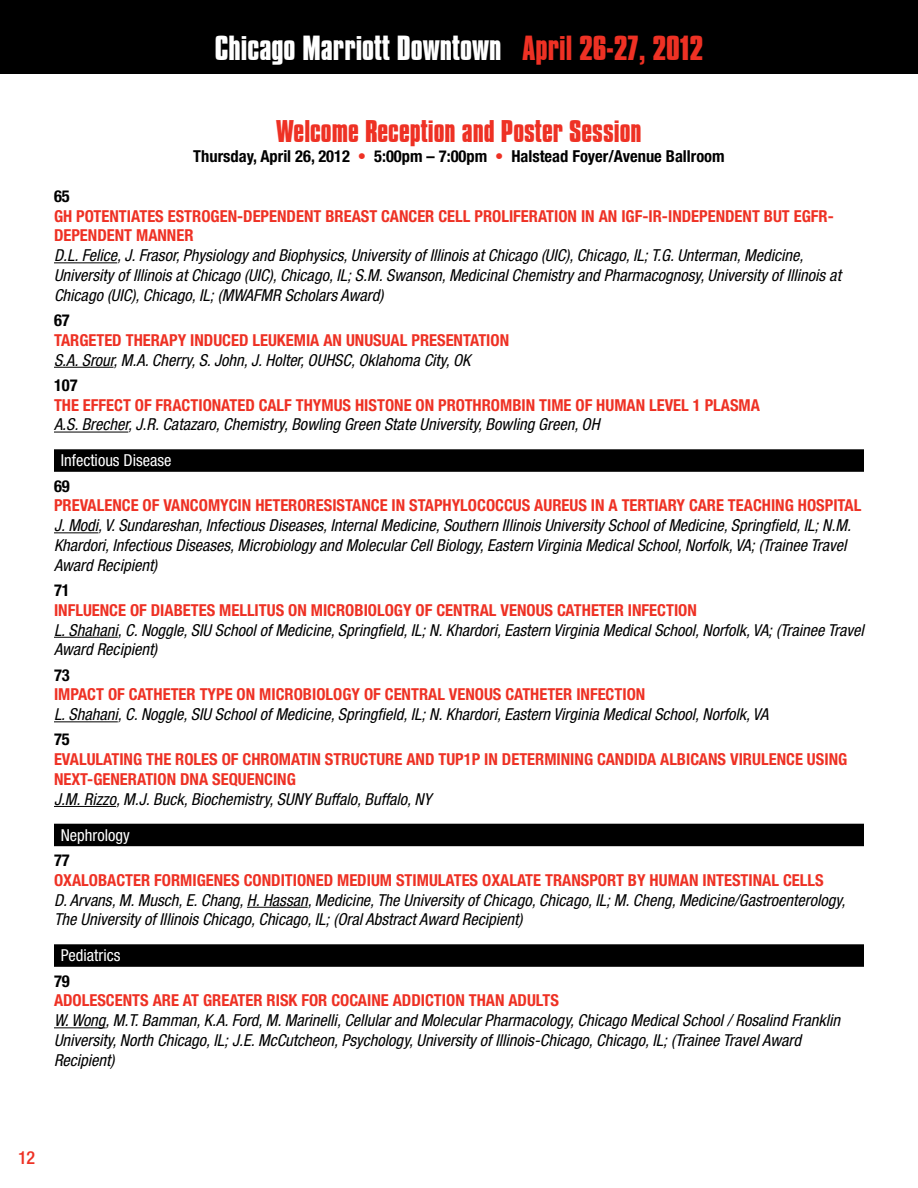
<style>
.page{position:relative;width:918px;height:1188px;background:#fff}
.page>*{position:absolute;margin:0;border:0;box-sizing:border-box;transform-origin:0 0}
.t1{font:700 30px "Compacta BT";color:#fff}
.t2{font:700 27px "Compacta BT";color:#ee3124}
.t3{font:500 condensed 18px "Helvetica Neue LT";color:#ee3124}
.t4{font:italic condensed 16.5px/19.8px "Helvetica Neue LT";color:#000}
.t5{font:700 condensed 16.5px/19.8px "Helvetica Neue LT";color:#ee3124}
.t6{font:700 condensed 16.5px "Helvetica Neue LT";color:#000}
.t7{font:condensed 16.5px "Helvetica Neue LT";color:#fff}
.s1{color:#ee3124}
</style>
<div class="page">
<div style="left:0;top:0;width:918px;height:74px;background:#000"></div>
<hr style="left:54px;top:262px;width:63px;height:1px;background:#000">
<hr style="left:54px;top:367px;width:60px;height:1px;background:#000">
<hr style="left:54px;top:432px;width:74px;height:1px;background:#000">
<div style="left:54px;top:449px;width:810px;height:23px;background:#000"></div>
<hr style="left:54px;top:532px;width:44px;height:1px;background:#000">
<hr style="left:54px;top:637px;width:64px;height:1px;background:#000">
<hr style="left:54px;top:721px;width:64px;height:1px;background:#000">
<hr style="left:54px;top:806px;width:62px;height:1px;background:#000">
<div style="left:54px;top:824px;width:810px;height:22px;background:#000"></div>
<hr style="left:247px;top:907px;width:61px;height:1px;background:#000">
<div style="left:54px;top:944px;width:810px;height:23px;background:#000"></div>
<hr style="left:54px;top:1027px;width:52px;height:1px;background:#000">
<h1 class="t1" style="left:215px;top:29px;width:490px">Chicago Marriott Downtown <span class="s1">April 26-27, 2012</span></h1>
<h2 class="t2" style="left:276px;top:115px;width:367px">Welcome Reception and Poster Session</h2>
<p class="t6" style="left:193px;top:146px;width:533px">Thursday, April 26, 2012 <span class="s1">•</span> 5:00pm – 7:00pm <span class="s1">•</span> Halstead Foyer/Avenue Ballroom</p>
<p class="t6" style="left:54px;top:186px;width:17px">65</p>
<p class="t5" style="left:54px;top:206px;width:781px">GH POTENTIATES ESTROGEN-DEPENDENT BREAST CANCER CELL PROLIFERATION IN AN IGF-IR-INDEPENDENT BUT EGFR-<br>DEPENDENT MANNER</p>
<p class="t4" style="left:54px;top:245px;width:788px">D.L. Felice, J. Frasor, Physiology and Biophysics, University of Illinois at Chicago (UIC), Chicago, IL; T.G. Unterman, Medicine,<br>University of Illinois at Chicago (UIC), Chicago, IL; S.M. Swanson, Medicinal Chemistry and Pharmacognosy, University of Illinois at<br>Chicago (UIC), Chicago, IL; (MWAFMR Scholars Award)</p>
<p class="t6" style="left:54px;top:310px;width:17px">67</p>
<p class="t5" style="left:54px;top:330px;width:457px">TARGETED THERAPY INDUCED LEUKEMIA AN UNUSUAL PRESENTATION</p>
<p class="t4" style="left:54px;top:350px;width:418px">S.A. Srour, M.A. Cherry, S. John, J. Holter, OUHSC, Oklahoma City, OK</p>
<p class="t6" style="left:54px;top:375px;width:25px">107</p>
<p class="t5" style="left:54px;top:395px;width:708px">THE EFFECT OF FRACTIONATED CALF THYMUS HISTONE ON PROTHROMBIN TIME OF HUMAN LEVEL 1 PLASMA</p>
<p class="t4" style="left:54px;top:415px;width:547px">A.S. Brecher, J.R. Catazaro, Chemistry, Bowling Green State University, Bowling Green, OH</p>
<p class="t7" style="left:61px;top:451px;width:112px">Infectious Disease</p>
<p class="t6" style="left:54px;top:476px;width:17px">69</p>
<p class="t5" style="left:54px;top:495px;width:809px">PREVALENCE OF VANCOMYCIN HETERORESISTANCE IN STAPHYLOCOCCUS AUREUS IN A TERTIARY CARE TEACHING HOSPITAL</p>
<p class="t4" style="left:54px;top:515px;width:799px">J. Modi, V. Sundareshan, Infectious Diseases, Internal Medicine, Southern Illinois University School of Medicine, Springfield, IL; N.M.<br>Khardori, Infectious Diseases, Microbiology and Molecular Cell Biology, Eastern Virginia Medical School, Norfolk, VA; (Trainee Travel<br>Award Recipient)</p>
<p class="t6" style="left:54px;top:580px;width:17px">71</p>
<p class="t5" style="left:54px;top:600px;width:644px">INFLUENCE OF DIABETES MELLITUS ON MICROBIOLOGY OF CENTRAL VENOUS CATHETER INFECTION</p>
<p class="t4" style="left:54px;top:620px;width:811px">L. Shahani, C. Noggle, SIU School of Medicine, Springfield, IL; N. Khardori, Eastern Virginia Medical School, Norfolk, VA; (Trainee Travel<br>Award Recipient)</p>
<p class="t6" style="left:54px;top:665px;width:17px">73</p>
<p class="t5" style="left:54px;top:684px;width:593px">IMPACT OF CATHETER TYPE ON MICROBIOLOGY OF CENTRAL VENOUS CATHETER INFECTION</p>
<p class="t4" style="left:54px;top:704px;width:716px">L. Shahani, C. Noggle, SIU School of Medicine, Springfield, IL; N. Khardori, Eastern Virginia Medical School, Norfolk, VA</p>
<p class="t6" style="left:54px;top:730px;width:17px">75</p>
<p class="t5" style="left:54px;top:749px;width:795px">EVALULATING THE ROLES OF CHROMATIN STRUCTURE AND TUP1P IN DETERMINING CANDIDA ALBICANS VIRULENCE USING<br>NEXT-GENERATION DNA SEQUENCING</p>
<p class="t4" style="left:54px;top:789px;width:379px">J.M. Rizzo, M.J. Buck, Biochemistry, SUNY Buffalo, Buffalo, NY</p>
<p class="t7" style="left:61px;top:825px;width:71px">Nephrology</p>
<p class="t6" style="left:54px;top:850px;width:17px">77</p>
<p class="t5" style="left:54px;top:870px;width:771px">OXALOBACTER FORMIGENES CONDITIONED MEDIUM STIMULATES OXALATE TRANSPORT BY HUMAN INTESTINAL CELLS</p>
<p class="t4" style="left:54px;top:890px;width:793px">D. Arvans, M. Musch, E. Chang, H. Hassan, Medicine, The University of Chicago, Chicago, IL; M. Cheng, Medicine/Gastroenterology,<br>The University of Illinois Chicago, Chicago, IL; (Oral Abstract Award Recipient)</p>
<p class="t7" style="left:61px;top:946px;width:61px">Pediatrics</p>
<p class="t6" style="left:54px;top:971px;width:17px">79</p>
<p class="t5" style="left:54px;top:990px;width:506px">ADOLESCENTS ARE AT GREATER RISK FOR COCAINE ADDICTION THAN ADULTS</p>
<p class="t4" style="left:54px;top:1010px;width:788px">W. Wong, M.T. Bamman, K.A. Ford, M. Marinelli, Cellular and Molecular Pharmacology, Chicago Medical School / Rosalind Franklin<br>University, North Chicago, IL; J.E. McCutcheon, Psychology, University of Illinois-Chicago, Chicago, IL; (Trainee Travel Award<br>Recipient)</p>
<p class="t3" style="left:18px;top:1147px;width:19px">12</p>
</div>
